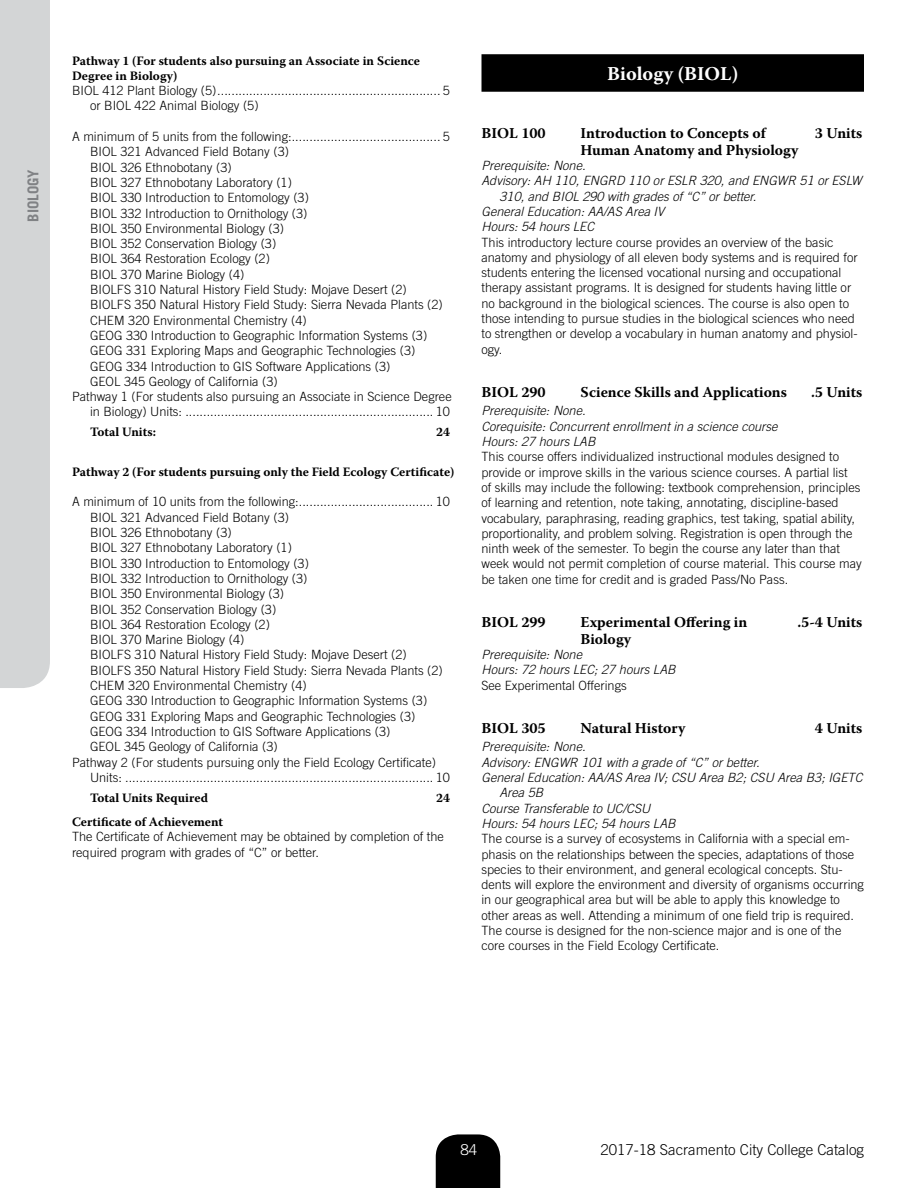
<style>
.page{position:relative;width:918px;height:1188px;background:#fff}
.page>*{position:absolute;margin:0;border:0;box-sizing:border-box;transform-origin:0 0}
.Department_Title{font:700 19.5px "Warnock Pro";color:#fff}
.Course_Title_2{font:700 15px "Warnock Pro";color:#000}
.Course_Title{font:700 15px "Warnock Pro";color:#000}
.t1{font:300 15px "Trade Gothic";color:#000}
.t2{font:700 15px "Trade Gothic";color:#808285}
.t3{font:300 15px "Trade Gothic";color:#fff}
.units_3{font:300 12.75px/15.3px "Trade Gothic";color:#000;text-align:right}
.Course_Description{font:300 12.75px/15.3px "Trade Gothic";color:#000}
.Bold{font:700 12.75px/15.3px "Warnock Pro";color:#000}
.Advisory{font:italic 300 12.75px/15.3px "Trade Gothic LT Std";color:#000}
.Body_Text{font:300 12.75px/15.3px "Trade Gothic";color:#000}
.GenEd{font:italic 300 12.75px/15.3px "Trade Gothic LT Std";color:#000}
.Hours{font:italic 300 12.75px "Trade Gothic LT Std";color:#000}
.PreReq{font:italic 300 12.75px "Trade Gothic LT Std";color:#000}
.CoReq{font:italic 300 12.75px "Trade Gothic LT Std";color:#000}
.units_4{font:700 12.75px "Warnock Pro";color:#000}
.Credit{font:italic 300 12.75px "Trade Gothic LT Std";color:#000}
</style>
<div class="page">
<svg style="left:436px;top:1134px;width:64px;height:54px;background:#101010"></svg>
<div style="left:0;top:0;width:50px;height:688px;background:#d3d5d6"></div>
<div style="left:482px;top:54px;width:382px;height:38px;background:#000"></div>
<p class="t2" style="left:24px;top:222px;width:54px;rotate:-90deg">BIOLOGY</p>
<h3 class="Bold" style="left:72px;top:52px;width:350px">Pathway 1 (For students also pursuing an Associate in Science<br>Degree in Biology)</h3>
<p class="units_3" style="left:72px;top:83px;width:379px">BIOL 412 Plant Biology (5)............................................................... 5</p>
<p class="units_3" style="left:90px;top:98px;width:170px">or BIOL 422 Animal Biology (5)</p>
<p class="units_3" style="left:72px;top:129px;width:379px">A minimum of 5 units from the following:.......................................... 5</p>
<p class="units_3" style="left:90px;top:144px;width:201px">BIOL 321 Advanced Field Botany (3)</p>
<p class="units_3" style="left:90px;top:159px;width:143px">BIOL 326 Ethnobotany (3)</p>
<p class="units_3" style="left:90px;top:175px;width:203px">BIOL 327 Ethnobotany Laboratory (1)</p>
<p class="units_3" style="left:90px;top:190px;width:220px">BIOL 330 Introduction to Entomology (3)</p>
<p class="units_3" style="left:90px;top:205px;width:219px">BIOL 332 Introduction to Ornithology (3)</p>
<p class="units_3" style="left:90px;top:220px;width:196px">BIOL 350 Environmental Biology (3)</p>
<p class="units_3" style="left:90px;top:236px;width:188px">BIOL 352 Conservation Biology (3)</p>
<p class="units_3" style="left:90px;top:251px;width:181px">BIOL 364 Restoration Ecology (2)</p>
<p class="units_3" style="left:90px;top:266px;width:156px">BIOL 370 Marine Biology (4)</p>
<p class="units_3" style="left:90px;top:282px;width:318px">BIOLFS 310 Natural History Field Study: Mojave Desert (2)</p>
<p class="units_3" style="left:90px;top:297px;width:354px">BIOLFS 350 Natural History Field Study: Sierra Nevada Plants (2)</p>
<p class="units_3" style="left:90px;top:312px;width:218px">CHEM 320 Environmental Chemistry (4)</p>
<p class="units_3" style="left:90px;top:328px;width:339px">GEOG 330 Introduction to Geographic Information Systems (3)</p>
<p class="units_3" style="left:90px;top:343px;width:327px">GEOG 331 Exploring Maps and Geographic Technologies (3)</p>
<p class="units_3" style="left:90px;top:358px;width:302px">GEOG 334 Introduction to GIS Software Applications (3)</p>
<p class="units_3" style="left:90px;top:373px;width:189px">GEOL 345 Geology of California (3)</p>
<p class="units_3" style="left:72px;top:389px;width:381px">Pathway 1 (For students also pursuing an Associate in Science Degree in Biology) Units: ...................................................................... 10</p>
<p class="units_4" style="left:90px;top:424px;width:68px">Total Units:</p>
<p class="units_4" style="left:436px;top:424px;width:15px">24</p>
<h3 class="Bold" style="left:72px;top:464px;width:384px">Pathway 2 (For students pursuing only the Field Ecology Certificate)</h3>
<p class="units_3" style="left:72px;top:494px;width:379px">A minimum of 10 units from the following:...................................... 10</p>
<p class="units_3" style="left:90px;top:509px;width:201px">BIOL 321 Advanced Field Botany (3)</p>
<p class="units_3" style="left:90px;top:525px;width:143px">BIOL 326 Ethnobotany (3)</p>
<p class="units_3" style="left:90px;top:540px;width:203px">BIOL 327 Ethnobotany Laboratory (1)</p>
<p class="units_3" style="left:90px;top:555px;width:220px">BIOL 330 Introduction to Entomology (3)</p>
<p class="units_3" style="left:90px;top:571px;width:219px">BIOL 332 Introduction to Ornithology (3)</p>
<p class="units_3" style="left:90px;top:586px;width:196px">BIOL 350 Environmental Biology (3)</p>
<p class="units_3" style="left:90px;top:601px;width:188px">BIOL 352 Conservation Biology (3)</p>
<p class="units_3" style="left:90px;top:616px;width:181px">BIOL 364 Restoration Ecology (2)</p>
<p class="units_3" style="left:90px;top:632px;width:156px">BIOL 370 Marine Biology (4)</p>
<p class="units_3" style="left:90px;top:647px;width:318px">BIOLFS 310 Natural History Field Study: Mojave Desert (2)</p>
<p class="units_3" style="left:90px;top:662px;width:354px">BIOLFS 350 Natural History Field Study: Sierra Nevada Plants (2)</p>
<p class="units_3" style="left:90px;top:678px;width:218px">CHEM 320 Environmental Chemistry (4)</p>
<p class="units_3" style="left:90px;top:693px;width:339px">GEOG 330 Introduction to Geographic Information Systems (3)</p>
<p class="units_3" style="left:90px;top:708px;width:327px">GEOG 331 Exploring Maps and Geographic Technologies (3)</p>
<p class="units_3" style="left:90px;top:724px;width:302px">GEOG 334 Introduction to GIS Software Applications (3)</p>
<p class="units_3" style="left:90px;top:739px;width:189px">GEOL 345 Geology of California (3)</p>
<p class="units_3" style="left:90px;top:754px;width:361px;text-align:left;text-indent:-18px">Pathway 2 (For students pursuing only the Field Ecology Certificate)<br>Units: ....................................................................................... 10</p>
<p class="units_4" style="left:90px;top:790px;width:120px">Total Units Required</p>
<p class="units_4" style="left:436px;top:790px;width:15px">24</p>
<h3 class="Bold" style="left:72px;top:814px;width:153px">Certificate of Achievement</h3>
<p class="Body_Text" style="left:72px;top:829px;width:373px">The Certificate of Achievement may be obtained by completion of the required program with grades of “C” or better.</p>
<h2 class="Department_Title" style="left:607px;top:62px;width:132px">Biology (BIOL)</h2>
<h3 class="Course_Title_2" style="left:482px;top:124px;width:66px">BIOL 100</h3>
<h3 class="Course_Title_2" style="left:580px;top:124px;width:187px">Introduction to Concepts of</h3>
<h3 class="Course_Title_2" style="left:815px;top:124px;width:49px">3 Units</h3>
<h3 class="Course_Title_2" style="left:580px;top:141px;width:220px">Human Anatomy and Physiology</h3>
<p class="PreReq" style="left:482px;top:158px;width:106px">Prerequisite: None.</p>
<p class="Advisory" style="left:500px;top:173px;width:364px;text-indent:-18px">Advisory: AH 110, ENGRD 110 or ESLR 320, and ENGWR 51 or ESLW<br>310, and BIOL 290 with grades of “C” or better.</p>
<p class="GenEd" style="left:482px;top:204px;width:184px">General Education: AA/AS Area IV</p>
<p class="Hours" style="left:482px;top:219px;width:114px">Hours: 54 hours LEC</p>
<p class="Course_Description" style="left:482px;top:234px;width:378px">This introductory lecture course provides an overview of the basic anatomy and physiology of all eleven body systems and is required for students entering the licensed vocational nursing and occupational therapy assistant programs. It is designed for students having little or no background in the biological sciences. The course is also open to those intending to pursue studies in the biological sciences who need to strengthen or develop a vocabulary in human anatomy and physiol&shy;ogy.</p>
<h3 class="Course_Title" style="left:482px;top:383px;width:66px">BIOL 290</h3>
<h3 class="Course_Title" style="left:580px;top:383px;width:208px">Science Skills and Applications</h3>
<h3 class="Course_Title" style="left:811px;top:383px;width:53px">.5 Units</h3>
<p class="PreReq" style="left:482px;top:403px;width:106px">Prerequisite: None.</p>
<p class="CoReq" style="left:482px;top:419px;width:298px">Corequisite: Concurrent enrollment in a science course</p>
<p class="Hours" style="left:482px;top:434px;width:116px">Hours: 27 hours LAB</p>
<p class="Course_Description" style="left:482px;top:449px;width:382px">This course offers individualized instructional modules designed to provide or improve skills in the various science courses. A partial list<br>of skills may include the following: textbook comprehension, principles of learning and retention, note taking, annotating, discipline-based vocabulary, paraphrasing, reading graphics, test taking, spatial ability, proportionality, and problem solving. Registration is open through the ninth week of the semester. To begin the course any later than that week would not permit completion of course material. This course may be taken one time for credit and is graded Pass/No Pass.</p>
<h3 class="Course_Title_2" style="left:482px;top:613px;width:66px">BIOL 299</h3>
<h3 class="Course_Title_2" style="left:580px;top:613px;width:168px">Experimental Offering in</h3>
<h3 class="Course_Title_2" style="left:797px;top:613px;width:67px">.5-4 Units</h3>
<h3 class="Course_Title_2" style="left:580px;top:630px;width:52px">Biology</h3>
<p class="PreReq" style="left:482px;top:647px;width:102px">Prerequisite: None</p>
<p class="Hours" style="left:482px;top:662px;width:196px">Hours: 72 hours LEC; 27 hours LAB</p>
<p class="Course_Description" style="left:482px;top:677px;width:147px">See Experimental Offerings</p>
<h3 class="Course_Title" style="left:482px;top:719px;width:66px">BIOL 305</h3>
<h3 class="Course_Title" style="left:580px;top:719px;width:107px">Natural History</h3>
<h3 class="Course_Title" style="left:815px;top:719px;width:49px">4 Units</h3>
<p class="PreReq" style="left:482px;top:739px;width:106px">Prerequisite: None.</p>
<p class="Advisory" style="left:482px;top:755px;width:280px">Advisory: ENGWR 101 with a grade of “C” or better.</p>
<p class="GenEd" style="left:500px;top:770px;width:364px;text-indent:-18px">General Education: AA/AS Area IV; CSU Area B2; CSU Area B3; IGETC<br>Area 5B</p>
<p class="Credit" style="left:482px;top:801px;width:170px">Course Transferable to UC/CSU</p>
<p class="Hours" style="left:482px;top:816px;width:196px">Hours: 54 hours LEC; 54 hours LAB</p>
<p class="Course_Description" style="left:482px;top:831px;width:384px">The course is a survey of ecosystems in California with a special em&shy;phasis on the relationships between the species, adaptations of those species to their environment, and general ecological concepts. Stu&shy;dents will explore the environment and diversity of organisms occurring in our geographical area but will be able to apply this knowledge to other areas as well. Attending a minimum of one field trip is required.<br>The course is designed for the non-science major and is one of the core courses in the Field Ecology Certificate.</p>
<p class="t3" style="left:461px;top:1141px;width:18px">84</p>
<p class="t1" style="left:601px;top:1141px;width:265px">2017-18 Sacramento City College Catalog</p>
</div>
